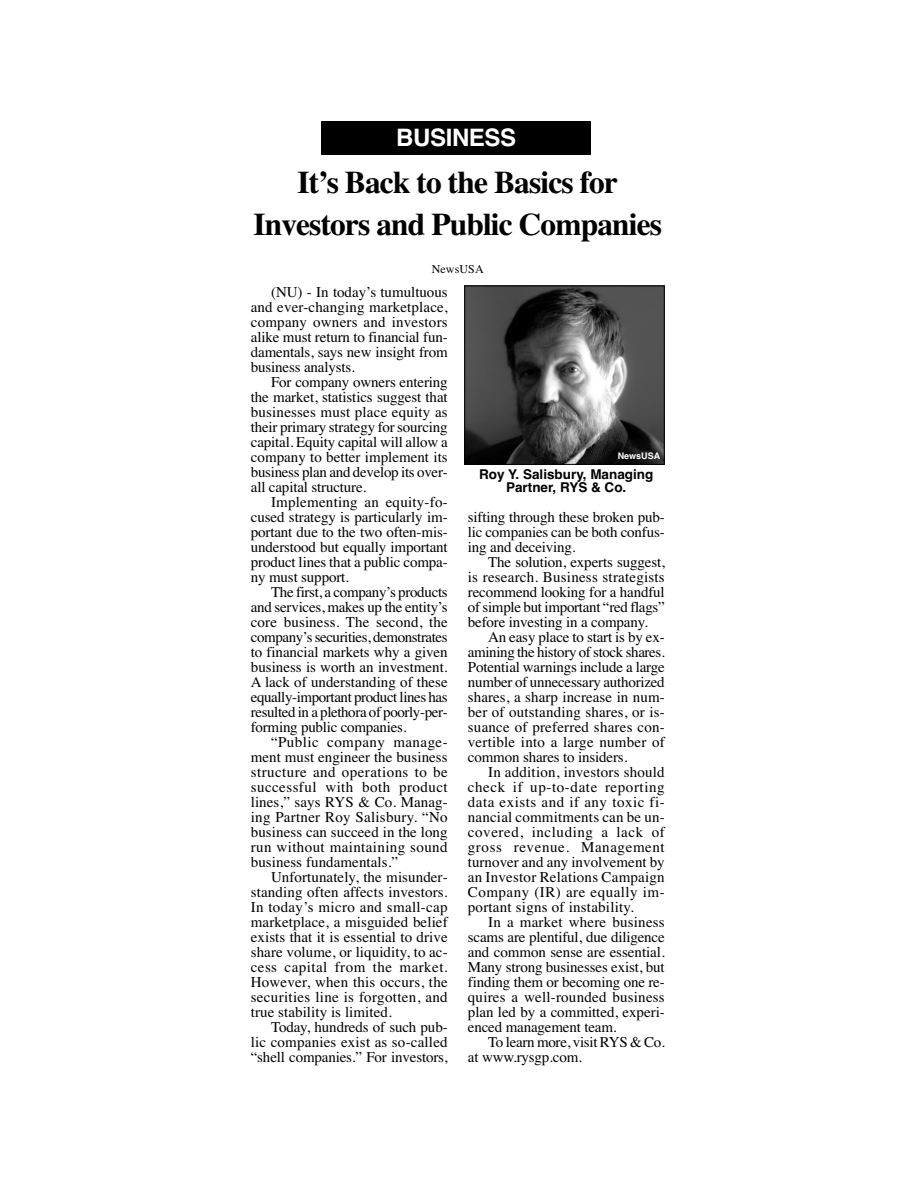
<style>
.page{position:relative;width:918px;height:1188px;background:#fff}
.page>*{position:absolute;margin:0;border:0;box-sizing:border-box;transform-origin:0 0}
.t1{font:700 31.5px/42px "Times";letter-spacing:-.03em;color:#000;text-align:center}
.t2{font:700 24px "Helvetica";letter-spacing:-.015em;color:#fff}
.t3{font:15px/15px "Times";letter-spacing:-.01em;color:#000;text-align:justify}
.t4{font:700 13.5px/13.5px "Helvetica";color:#000;text-align:center}
.t5{font:12px "Times";letter-spacing:.01em;color:#000}
.t6{font:700 9px "Helvetica";color:#fff}
</style>
<div class="page">
<div style="left:321px;top:121px;width:270px;height:34px;background:#000"></div>
<img style="left:467px;top:288px;width:195px;height:175px">
<div style="left:465px;top:286px;width:199px;height:179px;border:1px solid #000"></div>
<h2 class="t2" style="left:396px;top:124px;width:121px">BUSINESS</h2>
<h1 class="t1" style="left:253px;top:161px;width:410px">It’s Back to the Basics for<br>Investors and Public Companies</h1>
<p class="t5" style="left:432px;top:261px;width:54px">NewsUSA</p>
<p class="t3" style="left:251px;top:284px;width:198px;text-indent:20px">(NU) - In today’s tumultuous and ever-changing marketplace, company owners and investors alike must return to financial fun&shy;damentals, says new insight from business analysts.</p>
<p class="t3" style="left:251px;top:374px;width:198px;text-indent:20px">For company owners entering the market, statistics suggest that businesses must place equity as their primary strategy for sourcing capital. Equity capital will allow a company to better implement its business plan and develop its over&shy;all capital structure.</p>
<p class="t3" style="left:251px;top:494px;width:198px;text-indent:20px">Implementing an equity-fo&shy;cused strategy is particularly im&shy;portant due to the two often-mis&shy;understood but equally important product lines that a public compa&shy;ny must support.</p>
<p class="t3" style="left:251px;top:584px;width:198px;text-indent:20px">The first, a company’s products and services, makes up the entity’s core business. The second, the company’s securities, demonstrates to financial markets why a given business is worth an investment.<br>A lack of understanding of these equally-important product lines has resulted in a plethora of poorly-per&shy;forming public companies.</p>
<p class="t3" style="left:251px;top:734px;width:198px;text-indent:20px">“Public company manage&shy;ment must engineer the business structure and operations to be successful with both product lines,” says RYS &amp; Co. Manag&shy;ing Partner Roy Salisbury. “No business can succeed in the long run without maintaining sound business fundamentals.”</p>
<p class="t3" style="left:251px;top:869px;width:198px;text-indent:20px">Unfortunately, the misunder&shy;standing often affects investors.<br>In today’s micro and small-cap marketplace, a misguided belief exists that it is essential to drive share volume, or liquidity, to ac&shy;cess capital from the market.<br>However, when this occurs, the securities line is forgotten, and true stability is limited.</p>
<p class="t3" style="left:251px;top:1019px;width:198px;text-indent:20px">Today, hundreds of such pub&shy;lic companies exist as so-called “shell companies.” For investors,</p>
<p class="t6" style="left:618px;top:450px;width:44px">NewsUSA</p>
<p class="t4" style="left:479px;top:467px;width:176px">Roy Y. Salisbury, Managing<br>Partner, RYS &amp; Co.</p>
<p class="t3" style="left:468px;top:509px;width:198px">sifting through these broken pub&shy;lic companies can be both confus&shy;ing and deceiving.</p>
<p class="t3" style="left:468px;top:554px;width:198px;text-indent:20px">The solution, experts suggest, is research. Business strategists recommend looking for a handful of simple but important “red flags” before investing in a company.</p>
<p class="t3" style="left:468px;top:629px;width:198px;text-indent:20px">An easy place to start is by ex&shy;amining the history of stock shares.<br>Potential warnings include a large number of unnecessary authorized shares, a sharp increase in num&shy;ber of outstanding shares, or is&shy;suance of preferred shares con&shy;vertible into a large number of common shares to insiders.</p>
<p class="t3" style="left:468px;top:764px;width:198px;text-indent:20px">In addition, investors should check if up-to-date reporting data exists and if any toxic fi&shy;nancial commitments can be un&shy;covered, including a lack of gross revenue. Management turnover and any involvement by an Investor Relations Campaign Company (IR) are equally im&shy;portant signs of instability.</p>
<p class="t3" style="left:468px;top:914px;width:198px;text-indent:20px">In a market where business scams are plentiful, due diligence and common sense are essential.<br>Many strong businesses exist, but finding them or becoming one re&shy;quires a well-rounded business plan led by a committed, experi&shy;enced management team.</p>
<p class="t3" style="left:468px;top:1034px;width:198px;text-indent:20px">To learn more, visit RYS &amp; Co. at www.rysgp.com.</p>
</div>
